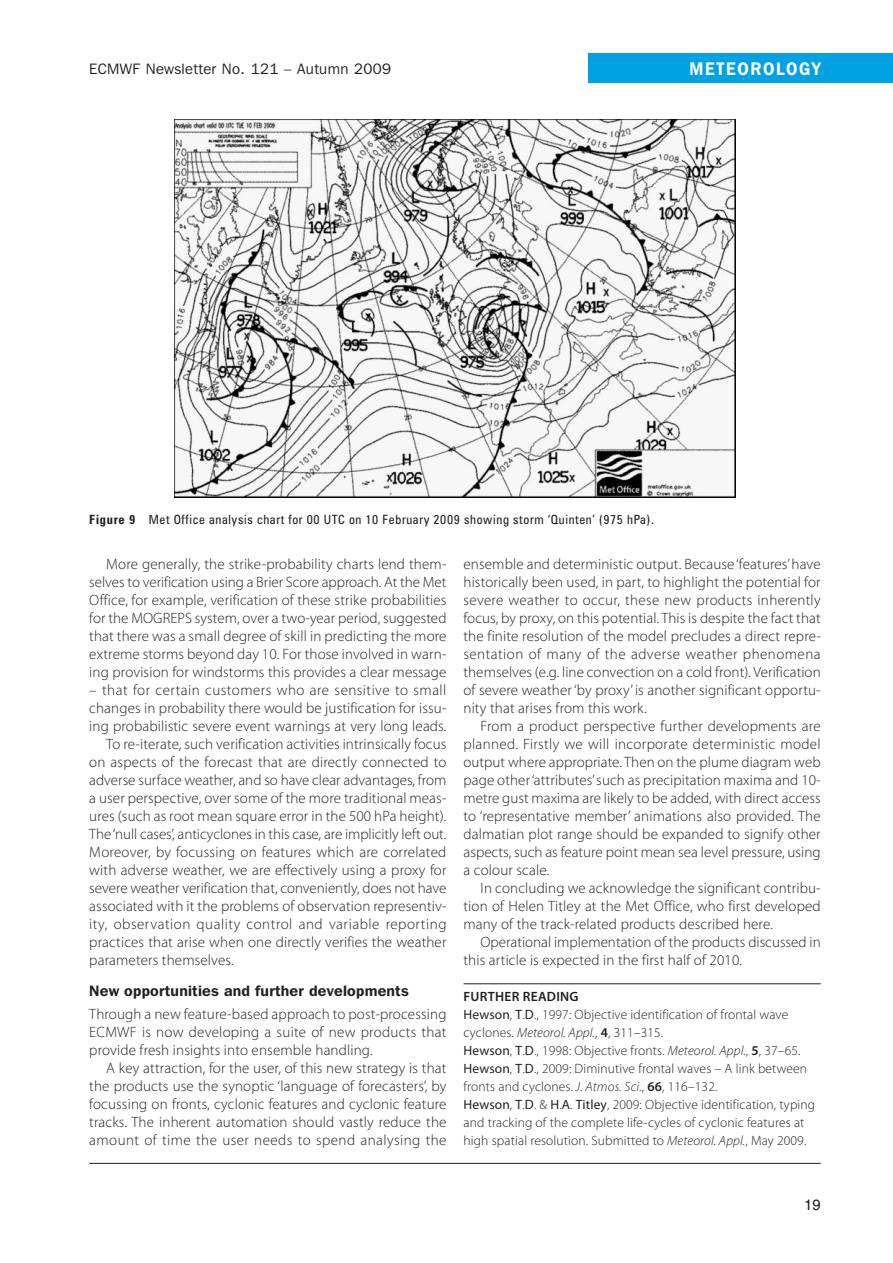
<style>
.page{position:relative;width:893px;height:1263px;background:#fff}
.page>*{position:absolute;margin:0;border:0;box-sizing:border-box;transform-origin:0 0}
.t1{font:600 18.15px "Franklin Gothic IT Cby BT";letter-spacing:.1em;color:#fff;scale:.91 1}
.t2{font:300 15px/18px "Myriad Pro";letter-spacing:.01em;color:#231f20;text-align:justify}
.t3{font:300 15px "Myriad Pro";letter-spacing:.035em;color:#231f20}
.t4{font:300 15px "Myriad Pro";letter-spacing:.03em;color:#231f20}
.t5{font:600 15px "Franklin Gothic IT Cby BT";letter-spacing:.015em;color:#231f20}
.t6{font:15px "Franklin Gothic IT Cby BT";letter-spacing:.025em;color:#231f20}
.t7{font:15px "Helvetica";color:#231f20}
.t8{font:300 13.5px/18px "Myriad Pro";letter-spacing:.01em;color:#231f20}
.t9{font:condensed 12.75px "Zurich BT";letter-spacing:.05em;color:#231f20}
.s1{font-weight:700}
.s2{font-weight:600}
.s3{font-weight:400}
.s4{font-style:italic}
</style>
<div class="page">
<div style="left:588px;top:53px;width:305px;height:30px;background:#00a2e4"></div>
<hr style="left:463px;top:983px;width:358px;height:1px;background:#231f20">
<img style="left:174px;top:119px;width:562px;height:378px">
<hr style="left:89px;top:1163px;width:732px;height:1px;background:#231f20">
<p class="t6" style="left:89px;top:64px;width:303px">ECMWF Newsletter No. 121 – Autumn 2009</p>
<p class="t1" style="left:690px;top:62px;width:146px">METEOROLOGY</p>
<p class="t9" style="left:89px;top:515px;width:566px"><span class="s1">Figure 9</span> Met Office analysis chart for 00 UTC on 10 February 2009 showing storm ‘Quinten’ (975 hPa).</p>
<p class="t2" style="left:89px;top:556px;width:359px;text-indent:17px">More generally, the strike-probability charts lend them&shy;selves to verification using a Brier Score approach. At the Met Office, for example, verification of these strike probabilities for the MOGRePS system, over a two-year period, suggested that there was a small degree of skill in predicting the more extreme storms beyond day 10. For those involved in warn&shy;ing provision for windstorms this provides a clear message</p>
<p class="t4" style="left:89px;top:684px;width:359px">– that for certain customers who are sensitive to small</p>
<p class="t2" style="left:89px;top:700px;width:359px">changes in probability there would be justification for issu-</p>
<p class="t2" style="left:89px;top:718px;width:359px">ing probabilistic severe event warnings at very long leads.</p>
<p class="t2" style="left:106px;top:736px;width:342px">To re-iterate, such verification activities intrinsically focus</p>
<p class="t2" style="left:89px;top:754px;width:359px">on aspects of the forecast that are directly connected to</p>
<p class="t2" style="left:89px;top:772px;width:359px">adverse surface weather, and so have clear advantages, from</p>
<p class="t2" style="left:89px;top:790px;width:359px">a user perspective, over some of the more traditional meas-</p>
<p class="t2" style="left:89px;top:808px;width:359px">ures (such as root mean square error in the 500 hPa height).</p>
<p class="t2" style="left:89px;top:826px;width:359px">The‘null cases’, anticyclones in this case, are implicitly left out.</p>
<p class="t2" style="left:89px;top:844px;width:359px">Moreover, by focussing on features which are correlated</p>
<p class="t2" style="left:89px;top:862px;width:359px">with adverse weather, we are effectively using a proxy for</p>
<p class="t2" style="left:89px;top:880px;width:359px">severe weather verification that, conveniently, does not have</p>
<p class="t2" style="left:89px;top:898px;width:359px">associated with it the problems of observation representiv-</p>
<p class="t3" style="left:89px;top:918px;width:359px">ity, observation quality control and variable reporting</p>
<p class="t2" style="left:89px;top:934px;width:359px">practices that arise when one directly verifies the weather</p>
<p class="t2" style="left:89px;top:952px;width:146px">parameters themselves.</p>
<p class="t5" style="left:89px;top:985px;width:321px">New opportunities and further developments</p>
<p class="t2" style="left:89px;top:1006px;width:359px">Through a new feature-based approach to post-processing eCMWF is now developing a suite of new products that provide fresh insights into ensemble handling.</p>
<p class="t2" style="left:89px;top:1060px;width:359px;text-indent:17px">A key attraction, for the user, of this new strategy is that the products use the synoptic ‘language of forecasters’, by focussing on fronts, cyclonic features and cyclonic feature tracks. The inherent automation should vastly reduce the amount of time the user needs to spend analysing the</p>
<p class="t2" style="left:463px;top:556px;width:359px">ensemble and deterministic output. Because‘features’have historically been used, in part, to highlight the potential for severe weather to occur, these new products inherently focus, by proxy, on this potential. This is despite the fact that the finite resolution of the model precludes a direct repre&shy;sentation of many of the adverse weather phenomena themselves (e.g. line convection on a cold front). Verification of severe weather‘by proxy’ is another significant opportu&shy;nity that arises from this work.</p>
<p class="t2" style="left:463px;top:718px;width:359px;text-indent:17px">From a product perspective further developments are planned. Firstly we will incorporate deterministic model output where appropriate. Then on the plume diagram web page other‘attributes’such as precipitation maxima and 10- metre gust maxima are likely to be added, with direct access to ‘representative member’ animations also provided. The dalmatian plot range should be expanded to signify other aspects, such as feature point mean sea level pressure, using a colour scale.</p>
<p class="t2" style="left:463px;top:880px;width:359px;text-indent:17px">in concluding we acknowledge the significant contribu&shy;tion of helen Titley at the Met Office, who first developed many of the track-related products described here.</p>
<p class="t2" style="left:463px;top:934px;width:359px;text-indent:17px">Operational implementation of the products discussed in this article is expected in the first half of 2010.</p>
<p class="t8" style="left:463px;top:989px;width:353px"><span class="s2">FURTHER READING<br></span><span class="s3">Hewson</span>, <span class="s3">T</span>.<span class="s3">D</span>., 1997: Objective identification of frontal wave cyclones. <span class="s4">Meteorol. Appl.</span>, <span class="s2">4</span>, 311–315.<br><span class="s3">Hewson</span>, <span class="s3">T</span>.<span class="s3">D</span>., 1998: Objective fronts. <span class="s4">Meteorol. Appl.</span>, <span class="s2">5</span>, 37–65.<br><span class="s3">Hewson</span>, <span class="s3">T</span>.<span class="s3">D</span>., 2009: Diminutive frontal waves – A link between fronts and cyclones. <span class="s4">J. Atmos. Sci.</span>, <span class="s2">66</span>, 116–132.<br><span class="s3">Hewson</span>, <span class="s3">T</span>.<span class="s3">D</span>. &amp; <span class="s3">H</span>.<span class="s3">A</span>. <span class="s3">Titley</span>, 2009: Objective identification, typing and tracking of the complete life-cycles of cyclonic features at high spatial resolution. Submitted to <span class="s4">Meteorol. Appl.</span>, May 2009.</p>
<p class="t7" style="left:804px;top:1196px;width:18px">19</p>
</div>
